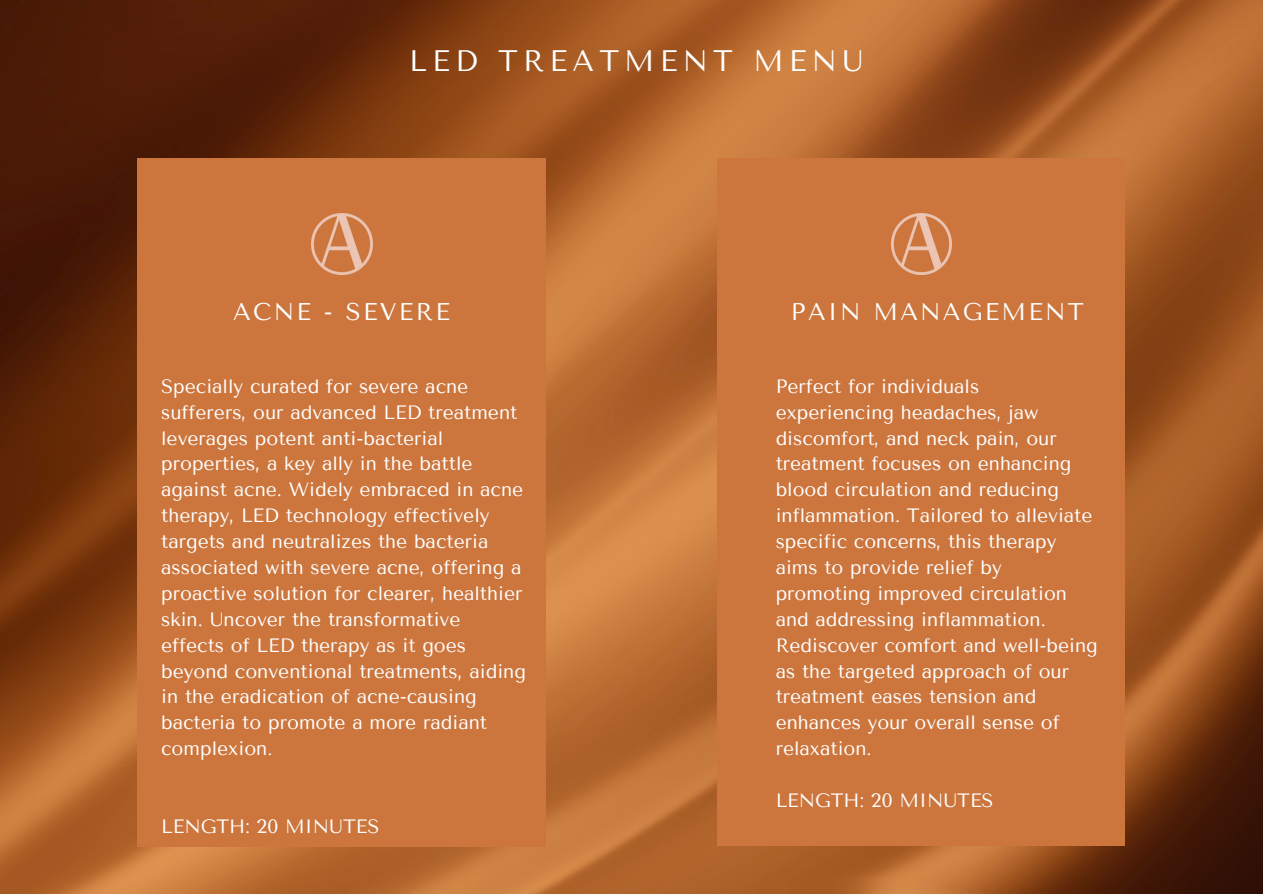
<style>
.page{position:relative;width:1263px;height:894px;background:#fff}
.page>*{position:absolute;margin:0;border:0;box-sizing:border-box;transform-origin:0 0}
.t1{font:29.55px "Tenor Sans";letter-spacing:.175em;color:#fff}
.t2{font:24.15px "Tenor Sans";letter-spacing:.095em;color:#fff}
.t3{font:24px "Tenor Sans";letter-spacing:.095em;color:#fff}
.t4{font:19.2px/25.8px "Tenor Sans";color:#fff}
</style>
<div class="page">
<img style="left:0;top:0;width:1263px;height:893px">
<div style="left:137px;top:158px;width:409px;height:689px;background:#cc763e"></div>
<img style="left:311px;top:213px;width:61px;height:61px">
<div style="left:717px;top:158px;width:408px;height:687px;background:#cc763e"></div>
<img style="left:891px;top:213px;width:61px;height:61px">
<p class="t1" style="left:409px;top:44px;width:456px">LED TREATMENT MENU</p>
<p class="t2" style="left:233px;top:298px;width:218px">ACNE - SEVERE</p>
<p class="t4" style="left:161px;top:373px;width:366px">Specially curated for severe acne sufferers, our advanced LED treatment leverages potent anti-bacterial properties, a key ally in the battle against acne. Widely embraced in acne therapy, LED technology effectively targets and neutralizes the bacteria associated with severe acne, offering a proactive solution for clearer, healthier skin. Uncover the transformative effects of LED therapy as it goes beyond conventional treatments, aiding in the eradication of acne-causing bacteria to promote a more radiant complexion.</p>
<p class="t4" style="left:161px;top:813px;width:220px">LENGTH: 20 MINUTES</p>
<p class="t3" style="left:791px;top:298px;width:294px">PAIN MANAGEMENT</p>
<p class="t4" style="left:776px;top:373px;width:324px">Perfect for individuals experiencing headaches, jaw discomfort, and neck pain, our treatment focuses on enhancing blood circulation and reducing inflammation. Tailored to alleviate specific concerns, this therapy aims to provide relief by promoting improved circulation and addressing inflammation.<br>Rediscover comfort and well-being as the targeted approach of our treatment eases tension and enhances your overall sense of relaxation.</p>
<p class="t4" style="left:776px;top:787px;width:219px">LENGTH: 20 MINUTES</p>
</div>
